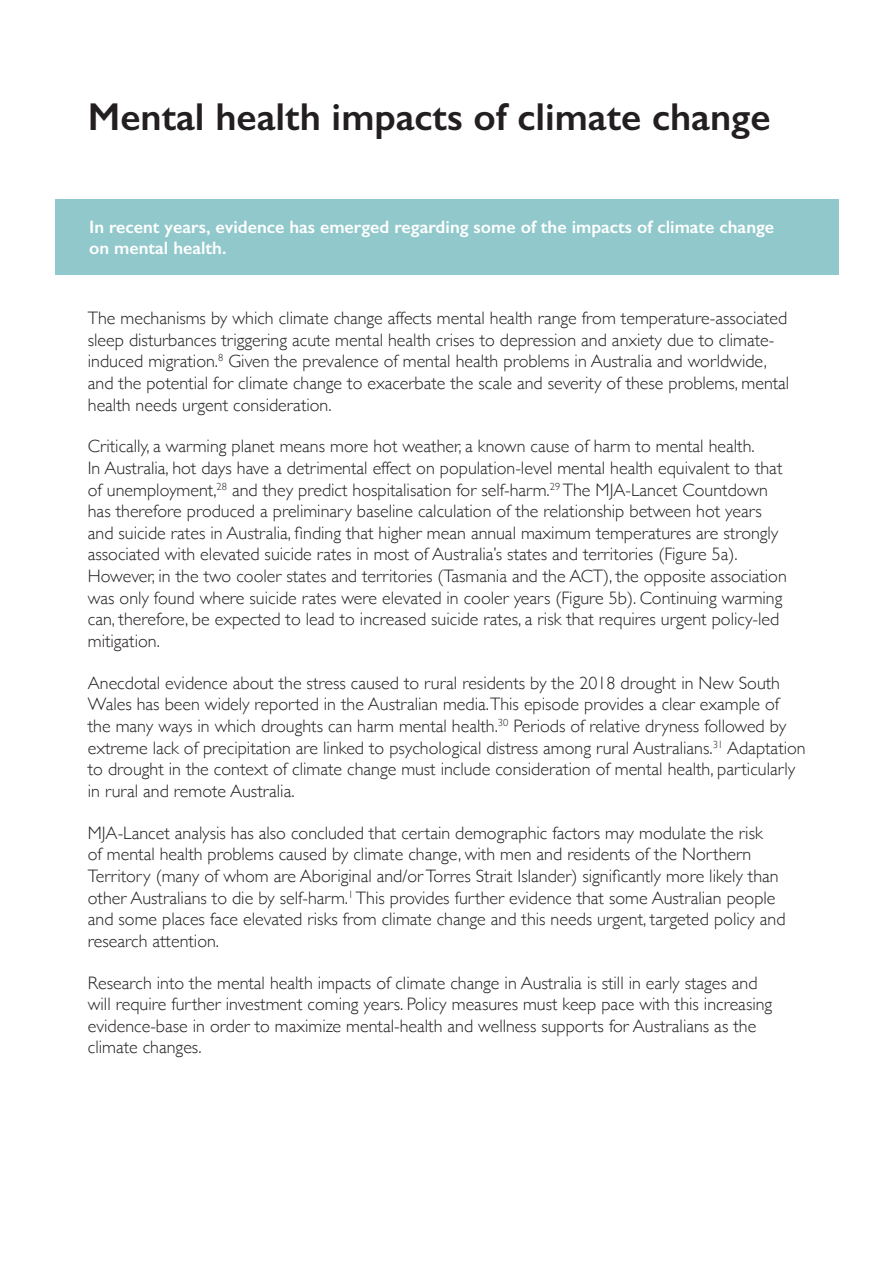
<style>
.page{position:relative;width:894px;height:1263px;background:#fff}
.page>*{position:absolute;margin:0;border:0;box-sizing:border-box;transform-origin:0 0}
.t1{font:600 39px "Gill Sans";color:#231f20}
.t2{font:300 18px/21.6px "Gill Sans";color:#231f20}
.t3{font:600 18px/21.6px "Gill Sans";color:#fff}
</style>
<div class="page">
<div style="left:55px;top:199px;width:783px;height:75px;background:#90c8cb"></div>
<h1 class="t1" style="left:88px;top:93px;width:684px">Mental health impacts of climate change</h1>
<p class="t3" style="left:89px;top:216px;width:686px">In recent years, evidence has emerged regarding some of the impacts of climate change on mental health.</p>
<p class="t2" style="left:88px;top:306px;width:702px">The mechanisms by which climate change affects mental health range from temperature-associated sleep disturbances triggering acute mental health crises to depression and anxiety due to climate&shy;induced migration.<sup>8</sup> Given the prevalence of mental health problems in Australia and worldwide, and the potential for climate change to exacerbate the scale and severity of these problems, mental health needs urgent consideration.</p>
<p class="t2" style="left:88px;top:435px;width:700px">Critically, a warming planet means more hot weather, a known cause of harm to mental health.<br>In Australia, hot days have a detrimental effect on population-level mental health equivalent to that of unemployment,<sup>28</sup> and they predict hospitalisation for self-harm.<sup>29</sup> The MJA-Lancet Countdown has therefore produced a preliminary baseline calculation of the relationship between hot years and suicide rates in Australia, finding that higher mean annual maximum temperatures are strongly associated with elevated suicide rates in most of Australia’s states and territories (Figure 5a).<br>However, in the two cooler states and territories (Tasmania and the ACT), the opposite association was only found where suicide rates were elevated in cooler years (Figure 5b). Continuing warming can, therefore, be expected to lead to increased suicide rates, a risk that requires urgent policy-led mitigation.</p>
<p class="t2" style="left:88px;top:671px;width:719px">Anecdotal evidence about the stress caused to rural residents by the 2018 drought in New South Wales has been widely reported in the Australian media.This episode provides a clear example of the many ways in which droughts can harm mental health.<sup>30</sup> Periods of relative dryness followed by extreme lack of precipitation are linked to psychological distress among rural Australians.<sup>31</sup> Adaptation to drought in the context of climate change must include consideration of mental health, particularly in rural and remote Australia.</p>
<p class="t2" style="left:88px;top:821px;width:699px">MJA-Lancet analysis has also concluded that certain demographic factors may modulate the risk<br>of mental health problems caused by climate change, with men and residents of the Northern Territory (many of whom are Aboriginal and/or Torres Strait Islander) significantly more likely than other Australians to die by self-harm.<sup>1</sup> This provides further evidence that some Australian people and some places face elevated risks from climate change and this needs urgent, targeted policy and research attention.</p>
<p class="t2" style="left:88px;top:971px;width:685px">Research into the mental health impacts of climate change in Australia is still in early stages and will require further investment coming years. Policy measures must keep pace with this increasing evidence-base in order to maximize mental-health and wellness supports for Australians as the climate changes.</p>
</div>
